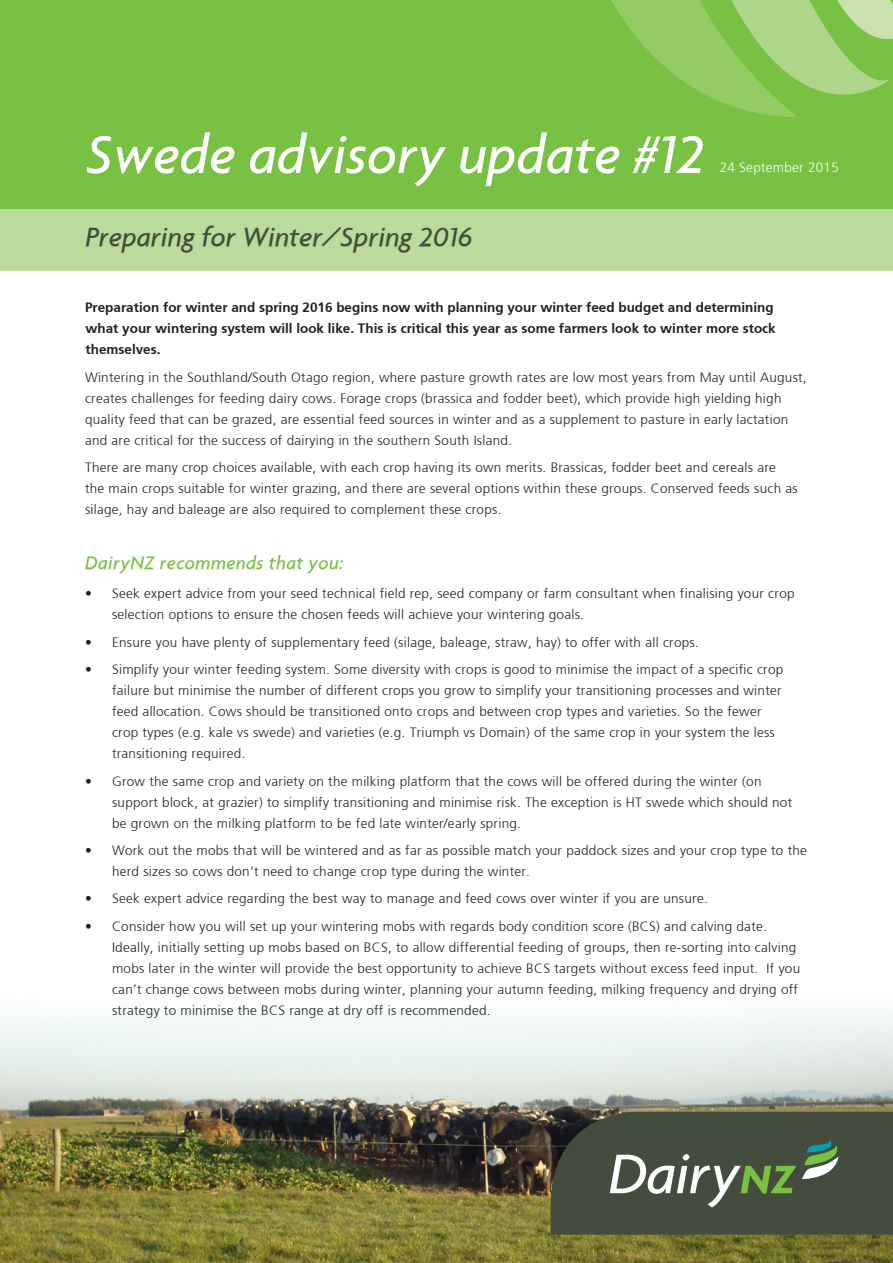
<style>
.page{position:relative;width:893px;height:1263px;background:#fff}
.page>*{position:absolute;margin:0;border:0;box-sizing:border-box;transform-origin:0 0}
.heading{font:italic 500 57px "Agenda";color:#fff}
.heading-2{font:italic 500 28.5px "Agenda";color:#434c3d}
.Bullet_points{font:italic 500 19.5px "Agenda";letter-spacing:.02em;color:#79c142}
.Bullet_points-2{font:300 13.5px/21px "Frutiger";letter-spacing:.02em;color:#231f20}
.Bullet_points-3{font:700 13.5px/21px "Frutiger";color:#231f20}
.Bullet_points-4{font:300 13.5px "Frutiger";letter-spacing:.02em;color:#fff}
</style>
<div class="page">
<img style="left:0;top:1014px;width:893px;height:249px">
<div style="left:0;top:208px;width:893px;height:62px;background:#badb9b"></div>
<div style="left:0;top:0;width:893px;height:208px;background:#79c142"></div>
<svg style="left:611px;top:0;width:282px;height:117px"></svg>
<svg style="left:551px;top:1112px;width:342px;height:122px;background:#4c5646"></svg>
<p class="heading" style="left:86px;top:120px;width:620px">Swede advisory update #12</p>
<p class="heading-2" style="left:86px;top:219px;width:389px">Preparing for Winter/Spring 2016</p>
<p class="Bullet_points-4" style="left:720px;top:160px;width:121px">24 September 2015</p>
<p class="Bullet_points-3" style="left:85px;top:297px;width:692px">Preparation for winter and spring 2016 begins now with planning your winter feed budget and determining what your wintering system will look like. This is critical this year as some farmers look to winter more stock themselves.</p>
<p class="Bullet_points-2" style="left:85px;top:367px;width:723px">Wintering in the Southland/South Otago region, where pasture growth rates are low most years from May until August, creates challenges for feeding dairy cows. Forage crops (brassica and fodder beet), which provide high yielding high quality feed that can be grazed, are essential feed sources in winter and as a supplement to pasture in early lactation and are critical for the success of dairying in the southern South Island.</p>
<p class="Bullet_points-2" style="left:85px;top:457px;width:714px">There are many crop choices available, with each crop having its own merits. Brassicas, fodder beet and cereals are the main crops suitable for winter grazing, and there are several options within these groups. Conserved feeds such as silage, hay and baleage are also required to complement these crops.</p>
<p class="Bullet_points" style="left:85px;top:551px;width:260px">DairyNZ recommends that you:</p>
<p class="Bullet_points-2" style="left:112px;top:583px;width:684px;text-indent:-27px">• Seek expert advice from your seed technical field rep, seed company or farm consultant when finalising your crop selection options to ensure the chosen feeds will achieve your wintering goals.</p>
<p class="Bullet_points-2" style="left:85px;top:632px;width:615px">• Ensure you have plenty of supplementary feed (silage, baleage, straw, hay) to offer with all crops.</p>
<p class="Bullet_points-2" style="left:112px;top:659px;width:673px;text-indent:-27px">• Simplify your winter feeding system. Some diversity with crops is good to minimise the impact of a specific crop failure but minimise the number of different crops you grow to simplify your transitioning processes and winter feed allocation. Cows should be transitioned onto crops and between crop types and varieties. So the fewer crop types (e.g. kale vs swede) and varieties (e.g. Triumph vs Domain) of the same crop in your system the less transitioning required.</p>
<p class="Bullet_points-2" style="left:112px;top:770px;width:682px;text-indent:-27px">• Grow the same crop and variety on the milking platform that the cows will be offered during the winter (on support block, at grazier) to simplify transitioning and minimise risk. The exception is HT swede which should not be grown on the milking platform to be fed late winter/early spring.</p>
<p class="Bullet_points-2" style="left:112px;top:840px;width:696px;text-indent:-27px">• Work out the mobs that will be wintered and as far as possible match your paddock sizes and your crop type to the herd sizes so cows don’t need to change crop type during the winter.</p>
<p class="Bullet_points-2" style="left:85px;top:888px;width:624px">• Seek expert advice regarding the best way to manage and feed cows over winter if you are unsure.</p>
<p class="Bullet_points-2" style="left:112px;top:916px;width:690px;text-indent:-27px">• Consider how you will set up your wintering mobs with regards body condition score (BCS) and calving date.<br>Ideally, initially setting up mobs based on BCS, to allow differential feeding of groups, then re-sorting into calving mobs later in the winter will provide the best opportunity to achieve BCS targets without excess feed input. If you can’t change cows between mobs during winter, planning your autumn feeding, milking frequency and drying off strategy to minimise the BCS range at dry off is recommended.</p>
</div>
